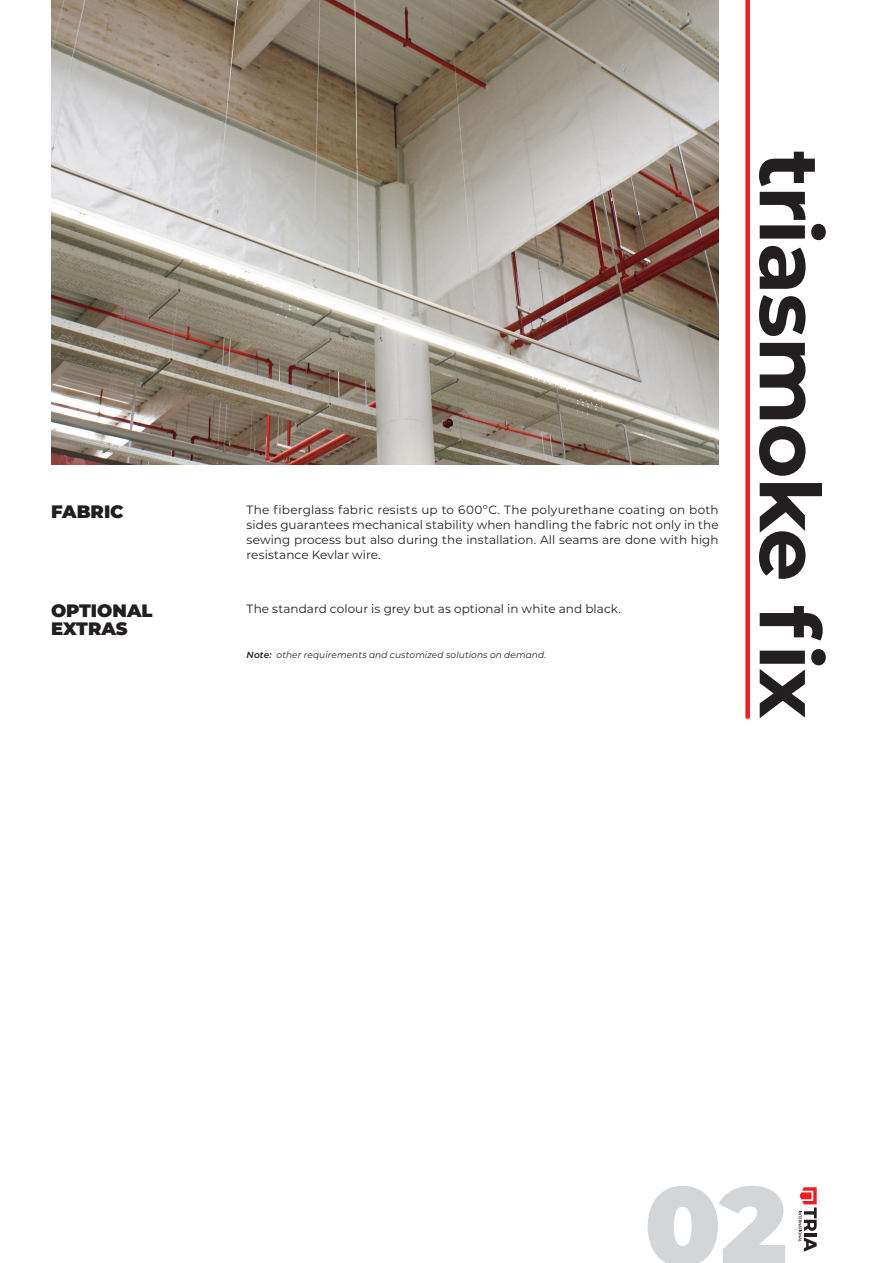
<style>
.page{position:relative;width:893px;height:1263px;background:#fff}
.page>*{position:absolute;margin:0;border:0;box-sizing:border-box;transform-origin:0 0}
.t1{font:900 110.7px "Montserrat";color:#d3d6d9}
.t2{font:700 84px "Montserrat";letter-spacing:-.02em;color:#231f20}
.t3{font:900 18px "Montserrat";color:#231f20}
.texto-corpo{font:12px/15px "Montserrat";letter-spacing:.005em;color:#231f20;text-align:justify}
.texto-corpo-2{font:italic 9px "Montserrat";letter-spacing:.015em;color:#231f20}
.s1{font-weight:600}
</style>
<div class="page">
<svg style="left:799px;top:1187px;width:18px;height:65px"></svg>
<img style="left:51px;top:0;width:668px;height:465px">
<div style="left:745px;top:0;width:5px;height:718px;background:#ee1d23"></div>
<p class="t3" style="left:51px;top:498px;width:74px">FABRIC</p>
<p class="texto-corpo" style="left:247px;top:502px;width:474px">The fiberglass fabric resists up to 600ºC. The polyurethane coating on both sides guarantees mechanical stability when handling the fabric not only in the sewing process but also during the installation. All seams are done with high resistance Kevlar wire.</p>
<p class="t3" style="left:51px;top:597px;width:103px">OPTIONAL</p>
<p class="texto-corpo" style="left:247px;top:601px;width:376px">The standard colour is grey but as optional in white and black.</p>
<p class="t3" style="left:51px;top:615px;width:78px">EXTRAS</p>
<p class="texto-corpo-2" style="left:247px;top:649px;width:301px"><span class="s1">Note:</span> other requirements and customized solutions on demand.</p>
<p class="t2" style="left:850px;top:151px;width:569px;rotate:90deg">triasmoke fix</p>
<h1 class="t1" style="left:644px;top:1143px;width:144px">02</h1>
</div>
